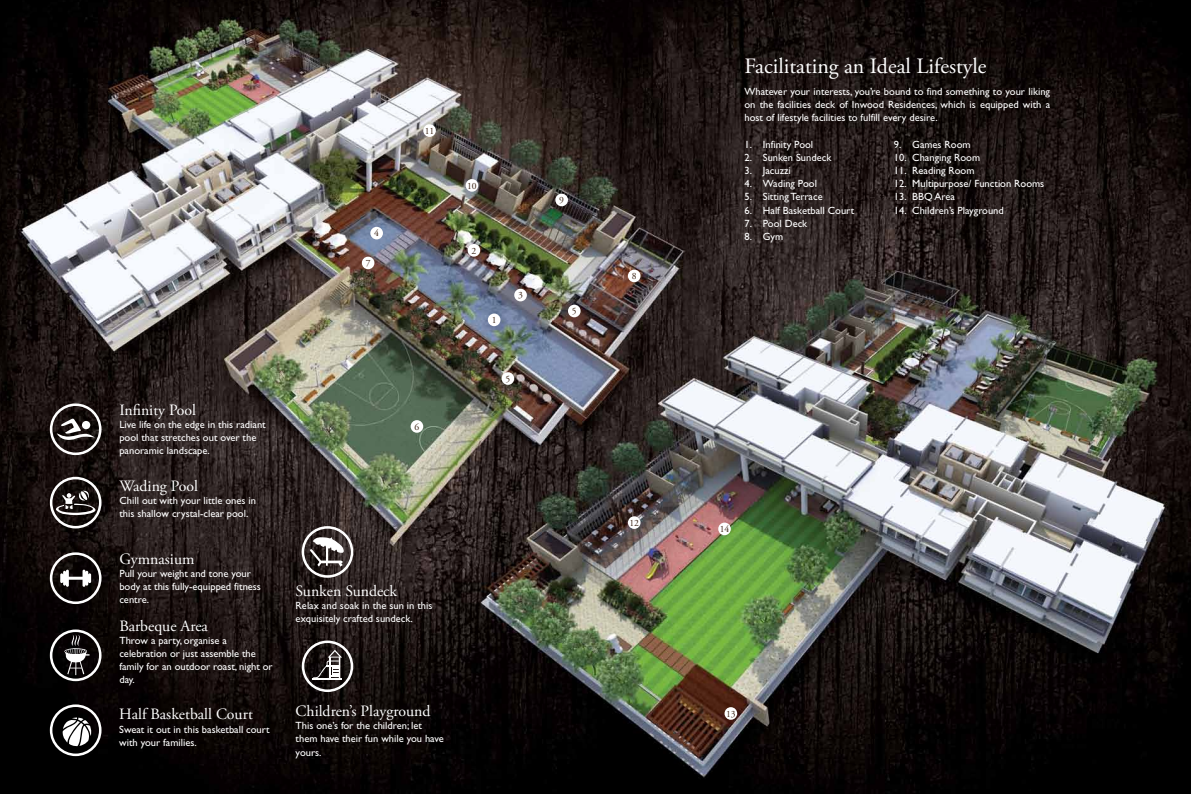
<style>
.page{position:relative;width:1191px;height:794px;background:#fff}
.page>*{position:absolute;margin:0;border:0;box-sizing:border-box;transform-origin:0 0}
.t1{font:21.88px "Adobe Garamond Pro";color:#fff}
.t2{font:15.75px "Adobe Garamond Pro";color:#fff}
.t3{font:10.5px/13.1px "Gill Sans";color:#fff}
.t4{font:9.62px "Adobe Garamond";color:#3c2415}
</style>
<div class="page">
<img style="left:0;top:0;width:1191px;height:794px">
<div style="left:488px;top:313px;width:12px;height:13px;background:#fff;border-radius:50%"></div>
<div style="left:362px;top:257px;width:12px;height:12px;background:#fff;border-radius:50%"></div>
<div style="left:410px;top:420px;width:13px;height:13px;background:#fff;border-radius:50%"></div>
<div style="left:501px;top:372px;width:13px;height:13px;background:#fff;border-radius:50%"></div>
<div style="left:628px;top:516px;width:12px;height:13px;background:#fff;border-radius:50%"></div>
<div style="left:724px;top:707px;width:13px;height:13px;background:#fff;border-radius:50%"></div>
<div style="left:514px;top:289px;width:13px;height:12px;background:#fff;border-radius:50%"></div>
<div style="left:568px;top:305px;width:12px;height:12px;background:#fff;border-radius:50%"></div>
<div style="left:628px;top:270px;width:12px;height:12px;background:#fff;border-radius:50%"></div>
<div style="left:718px;top:522px;width:13px;height:13px;background:#fff;border-radius:50%"></div>
<div style="left:370px;top:227px;width:13px;height:12px;background:#fff;border-radius:50%"></div>
<div style="left:467px;top:244px;width:13px;height:13px;background:#fff;border-radius:50%"></div>
<div style="left:465px;top:179px;width:13px;height:13px;background:#fff;border-radius:50%"></div>
<div style="left:423px;top:124px;width:13px;height:13px;background:#fff;border-radius:50%"></div>
<div style="left:555px;top:194px;width:13px;height:12px;background:#fff;border-radius:50%"></div>
<svg style="left:50px;top:403px;width:51px;height:52px"></svg>
<div style="left:82px;top:421px;width:8px;height:8px;background:#fff;border-radius:50%"></div>
<svg style="left:50px;top:552px;width:51px;height:52px"></svg>
<svg style="left:50px;top:704px;width:51px;height:52px"></svg>
<svg style="left:50px;top:629px;width:51px;height:52px"></svg>
<svg style="left:302px;top:640px;width:51px;height:52px"></svg>
<svg style="left:302px;top:526px;width:51px;height:52px"></svg>
<svg style="left:50px;top:477px;width:51px;height:51px"></svg>
<p class="t4" style="left:374px;top:228px;width:6px">4</p>
<p class="t4" style="left:366px;top:258px;width:6px">7</p>
<p class="t4" style="left:425px;top:126px;width:11px">11</p>
<h2 class="t2" style="left:119px;top:400px;width:78px">Infinity Pool</h2>
<p class="t3" style="left:119px;top:418px;width:148px">Live life on the edge in this radiant pool that stretches out over the panoramic landscape.</p>
<h2 class="t2" style="left:119px;top:477px;width:80px">Wading Pool</h2>
<p class="t3" style="left:119px;top:494px;width:138px">Chill out with your little ones in this shallow crystal-clear pool.</p>
<h2 class="t2" style="left:119px;top:549px;width:77px">Gymnasium</h2>
<p class="t3" style="left:119px;top:567px;width:143px">Pull your weight and tone your body at this fully-equipped fitness centre.</p>
<h2 class="t2" style="left:119px;top:616px;width:90px">Barbeque Area</h2>
<p class="t3" style="left:119px;top:634px;width:155px">Throw a party, organise a celebration or just assemble the family for an outdoor roast, night or day.</p>
<h2 class="t2" style="left:119px;top:705px;width:135px">Half Basketball Court</h2>
<p class="t3" style="left:119px;top:722px;width:152px">Sweat it out in this basketball court with your families.</p>
<p class="t4" style="left:414px;top:421px;width:6px">6</p>
<h2 class="t2" style="left:296px;top:581px;width:103px">Sunken Sundeck</h2>
<p class="t3" style="left:296px;top:599px;width:138px">Relax and soak in the sun in this exquisitely crafted sundeck.</p>
<h2 class="t2" style="left:296px;top:701px;width:136px">Children’s Playground</h2>
<p class="t3" style="left:296px;top:719px;width:150px">This one’s for the children; let them have their fun while you have yours.</p>
<p class="t4" style="left:467px;top:180px;width:11px">10</p>
<p class="t4" style="left:471px;top:245px;width:6px">2</p>
<p class="t4" style="left:492px;top:315px;width:6px">1</p>
<p class="t4" style="left:518px;top:290px;width:6px">3</p>
<p class="t4" style="left:505px;top:374px;width:6px">5</p>
<p class="t4" style="left:559px;top:195px;width:6px">9</p>
<p class="t4" style="left:572px;top:306px;width:6px">5</p>
<p class="t4" style="left:632px;top:271px;width:6px">8</p>
<p class="t4" style="left:629px;top:518px;width:11px">12</p>
<h1 class="t1" style="left:744px;top:53px;width:244px">Facilitating an Ideal Lifestyle</h1>
<p class="t3" style="left:744px;top:85px;width:307px;text-align:justify">Whatever your interests, you’re bound to find something to your liking on the facilities deck of Inwood Residences, which is equipped with a host of lifestyle facilities to fulfill every desire.</p>
<p class="t3" style="left:744px;top:138px;width:70px">1. Infinity Pool</p>
<p class="t3" style="left:744px;top:151px;width:88px">2. Sunken Sundeck</p>
<p class="t3" style="left:744px;top:164px;width:48px">3. Jacuzzi</p>
<p class="t3" style="left:744px;top:177px;width:74px">4. Wading Pool</p>
<p class="t3" style="left:744px;top:190px;width:80px">5. Sitting Terrace</p>
<p class="t3" style="left:744px;top:203px;width:111px">6. Half Basketball Court</p>
<p class="t3" style="left:744px;top:217px;width:64px">7. Pool Deck</p>
<p class="t3" style="left:744px;top:230px;width:40px">8. Gym</p>
<p class="t3" style="left:894px;top:138px;width:78px">9. Games Room</p>
<p class="t3" style="left:894px;top:151px;width:88px">10. Changing Room</p>
<p class="t3" style="left:894px;top:164px;width:82px">11. Reading Room</p>
<p class="t3" style="left:894px;top:177px;width:152px">12. Multipurpose/ Function Rooms</p>
<p class="t3" style="left:894px;top:190px;width:63px">13. BBQ Area</p>
<p class="t3" style="left:894px;top:203px;width:111px">14. Children’s Playground</p>
<p class="t4" style="left:719px;top:524px;width:11px">14</p>
<p class="t4" style="left:726px;top:708px;width:11px">13</p>
</div>
